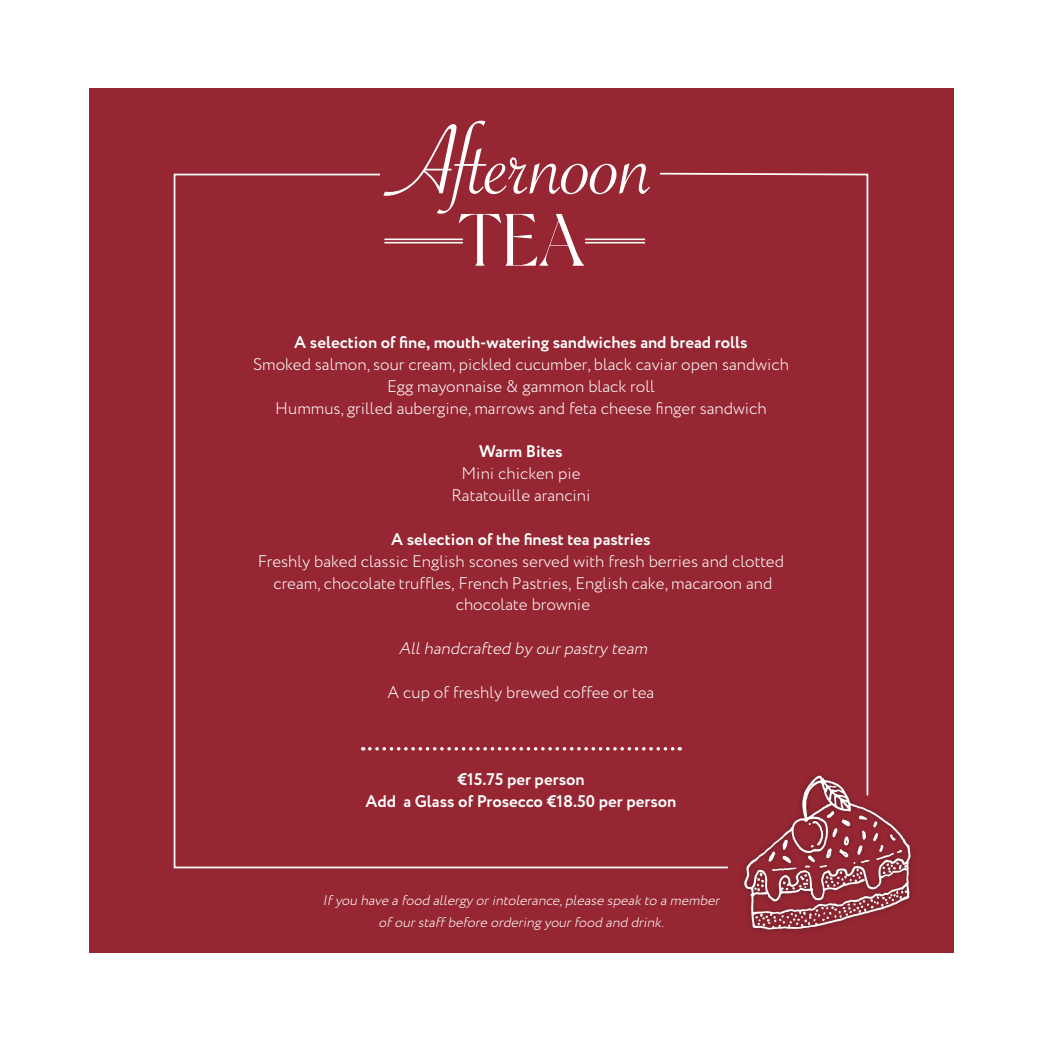
<style>
.page{position:relative;width:1042px;height:1042px;background:#fff}
.page>*{position:absolute;margin:0;border:0;box-sizing:border-box;transform-origin:0 0}
.t1{font:105.7px "Savoye Let Plain";letter-spacing:-.02em;color:#fff}
.t2{font:74.02px "New York";color:#fff}
.t3{font:300 16.8px/21.7px "Circe";color:#fff;text-align:center}
.t4{font:700 16.8px/21.9px "Circe";color:#fff;text-align:center}
.t5{font:italic 300 16.8px "Circe";color:#fff}
.t6{font:italic 300 14px/22.8px "Circe";color:#fff;text-align:center}
</style>
<div class="page">
<div style="left:89px;top:89px;width:864px;height:864px;background:#962632"></div>
<svg style="left:660px;top:172px;width:209px;height:598px"></svg>
<div style="left:739px;top:770px;width:177px;height:165px;background:#231f20;opacity:.5"></div>
<svg style="left:744px;top:775px;width:166px;height:154px"></svg>
<svg style="left:173px;top:173px;width:557px;height:696px"></svg>
<h1 class="t1" style="left:388px;top:92px;width:268px">Afternoon</h1>
<h2 class="t2" style="left:457px;top:195px;width:129px">TEA</h2>
<p class="t4" style="left:294px;top:332px;width:455px">A selection of fine, mouth-watering sandwiches and bread rolls</p>
<p class="t3" style="left:253px;top:354px;width:537px">Smoked salmon, sour cream, pickled cucumber, black caviar open sandwich<br>Egg mayonnaise &amp; gammon black roll<br>Hummus, grilled aubergine, marrows and feta cheese finger sandwich</p>
<p class="t4" style="left:479px;top:441px;width:85px">Warm Bites</p>
<p class="t3" style="left:451px;top:463px;width:141px">Mini chicken pie<br>Ratatouille arancini</p>
<p class="t4" style="left:391px;top:529px;width:261px">A selection of the finest tea pastries</p>
<p class="t3" style="left:258px;top:551px;width:527px">Freshly baked classic English scones served with fresh berries and clotted cream, chocolate truffles, French Pastries, English cake, macaroon and chocolate brownie</p>
<p class="t5" style="left:399px;top:637px;width:254px">Allhandcrafted by ourpastry team</p>
<p class="t3" style="left:388px;top:681px;width:268px">A cup of freshly brewed coffee or tea</p>
<p class="t4" style="left:365px;top:769px;width:312px">€15.75 per person<br>Add a Glass of Prosecco €18.50 per person</p>
<p class="t6" style="left:323px;top:889px;width:401px">Ifyou have a food allergy orintolerance,please speak to a member ofourstaffbefore ordering yourfood and drink.</p>
</div>
